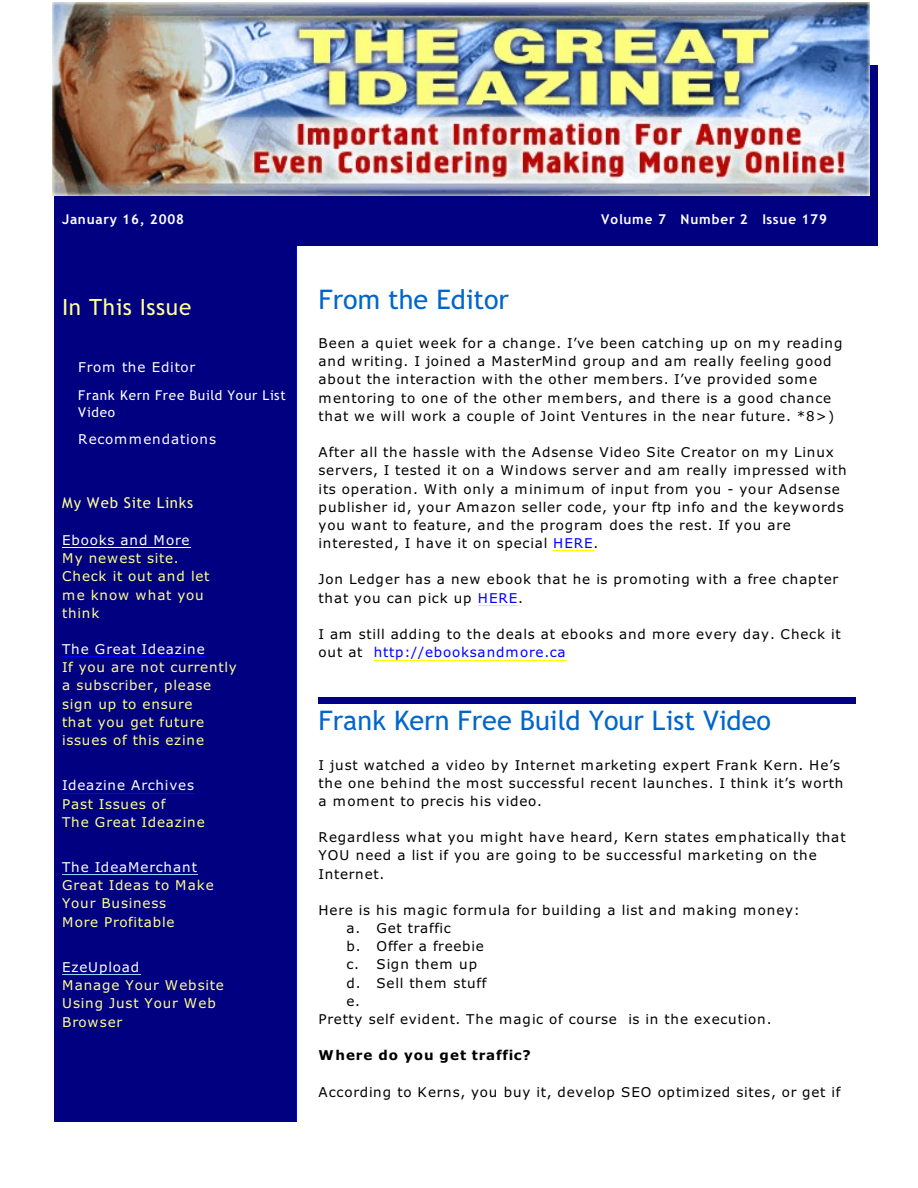
<style>
.page{position:relative;width:918px;height:1188px;background:#fff}
.page>*{position:absolute;margin:0;border:0;box-sizing:border-box;transform-origin:0 0}
.t1{font:27px "Trebuchet MS";color:#06c}
.t2{font:22.35px "Trebuchet MS";letter-spacing:.03em;color:#ff9}
.t3{font:15px "Trebuchet MS";letter-spacing:.055em;color:#ff9}
.t4{font:13.5px/18.1px "Verdana";letter-spacing:.06em;color:#000}
.t5{font:13.5px/18.1px "Verdana";letter-spacing:.06em;color:#ffff8f}
.t6{font:13.5px "Verdana";letter-spacing:.06em;color:#fff}
.t7{font:700 13.5px "Trebuchet MS";letter-spacing:.06em;color:#fff}
.t8{font:13.5px/17.2px "Trebuchet MS";letter-spacing:.055em;color:#fff}
.t9{font:700 13.5px "Verdana";letter-spacing:.065em;color:#000}
.s1{color:#00f}
</style>
<div class="page">
<div style="left:54px;top:83px;width:823px;height:163px;background:#000080"></div>
<div style="left:54px;top:246px;width:243px;height:875px;background:#000080"></div>
<hr style="left:296px;top:246px;width:1px;height:875px;background:#00f">
<div style="left:319px;top:697px;width:537px;height:6px;background:#000080"></div>
<img style="left:53px;top:2px;width:816px;height:193px">
<hr style="left:62px;top:547px;width:128px;height:1px;background:#fff">
<hr style="left:62px;top:657px;width:144px;height:1px;background:#00f">
<hr style="left:62px;top:793px;width:133px;height:1px;background:#00f">
<hr style="left:62px;top:875px;width:136px;height:1px;background:#9cf">
<hr style="left:62px;top:974px;width:78px;height:1px;background:#9cf">
<hr style="left:553px;top:551px;width:41px;height:1px;background:#ff0">
<hr style="left:478px;top:605px;width:40px;height:1px;background:#ff0">
<hr style="left:374px;top:660px;width:192px;height:1px;background:#ff0">
<p class="t7" style="left:62px;top:214px;width:124px">January 16, 2008</p>
<p class="t7" style="left:601px;top:214px;width:227px">Volume 7 Number 2 Issue 179</p>
<h2 class="t2" style="left:62px;top:299px;width:131px">In This Issue</h2>
<p class="t6" style="left:78px;top:362px;width:119px">From the Editor</p>
<p class="t8" style="left:78px;top:387px;width:209px">Frank Kern Free Build Your List<br>Video</p>
<p class="t6" style="left:78px;top:434px;width:139px">Recommendations</p>
<p class="t3" style="left:62px;top:497px;width:132px">My Web Site Links</p>
<p class="t6" style="left:62px;top:535px;width:129px">Ebooks and More</p>
<p class="t5" style="left:62px;top:550px;width:149px">My newest site.<br>Check it out and let me know what you think</p>
<p class="t6" style="left:62px;top:644px;width:144px">The Great Ideazine</p>
<p class="t5" style="left:62px;top:659px;width:176px">If you are not currently a subscriber, please sign up to ensure<br>that you get future issues of this ezine</p>
<p class="t6" style="left:62px;top:780px;width:134px">Ideazine Archives</p>
<p class="t5" style="left:62px;top:796px;width:144px">Past Issues of<br>The Great Ideazine</p>
<p class="t6" style="left:62px;top:862px;width:137px">The IdeaMerchant</p>
<p class="t5" style="left:62px;top:877px;width:153px">Great Ideas to Make<br>Your Business<br>More Profitable</p>
<p class="t6" style="left:62px;top:962px;width:79px">EzeUpload</p>
<p class="t5" style="left:62px;top:977px;width:163px">Manage Your Website<br>Using Just Your Web<br>Browser</p>
<h1 class="t1" style="left:319px;top:289px;width:192px">From the Editor</h1>
<p class="t4" style="left:319px;top:335px;width:525px">Been a quiet week for a change. I’ve been catching up on my reading and writing. I joined a MasterMind group and am really feeling good about the interaction with the other members. I’ve provided some mentoring to one of the other members, and there is a good chance that we will work a couple of Joint Ventures in the near future. *8&gt;)</p>
<p class="t4" style="left:319px;top:444px;width:530px">After all the hassle with the Adsense Video Site Creator on my Linux servers, I tested it on a Windows server and am really impressed with its operation. With only a minimum of input from you - your Adsense publisher id, your Amazon seller code, your ftp info and the keywords you want to feature, and the program does the rest. If you are interested, I have it on special <span class="s1">HERE</span>.</p>
<p class="t4" style="left:319px;top:572px;width:521px">Jon Ledger has a new ebook that he is promoting with a free chapter that you can pick up <span class="s1">HERE</span>.</p>
<p class="t4" style="left:319px;top:626px;width:524px">I am still adding to the deals at ebooks and more every day. Check it out at <span class="s1">http://ebooksandmore.ca</span></p>
<h1 class="t1" style="left:319px;top:710px;width:454px">Frank Kern Free Build Your List Video</h1>
<p class="t4" style="left:319px;top:757px;width:526px">I just watched a video by Internet marketing expert Frank Kern. He’s the one behind the most successful recent launches. I think it’s worth a moment to precis his video.</p>
<p class="t4" style="left:319px;top:829px;width:529px">Regardless what you might have heard, Kern states emphatically that<br>YOU need a list if you are going to be successful marketing on the<br>Internet.</p>
<p class="t4" style="left:319px;top:902px;width:483px">Here is his magic formula for building a list and making money:</p>
<p class="t4" style="left:346px;top:920px;width:106px">a. Get traffic</p>
<p class="t4" style="left:346px;top:938px;width:139px">b. Offer a freebie</p>
<p class="t4" style="left:346px;top:957px;width:132px">c. Sign them up</p>
<p class="t4" style="left:346px;top:975px;width:142px">d. Sell them stuff</p>
<p class="t4" style="left:346px;top:993px;width:15px">e.</p>
<p class="t4" style="left:319px;top:1011px;width:455px">Pretty self evident. The magic of course is in the execution.</p>
<p class="t9" style="left:319px;top:1050px;width:214px">Where do you get traffic?</p>
<p class="t4" style="left:319px;top:1084px;width:524px">According to Kerns, you buy it, develop SEO optimized sites, or get if</p>
</div>
